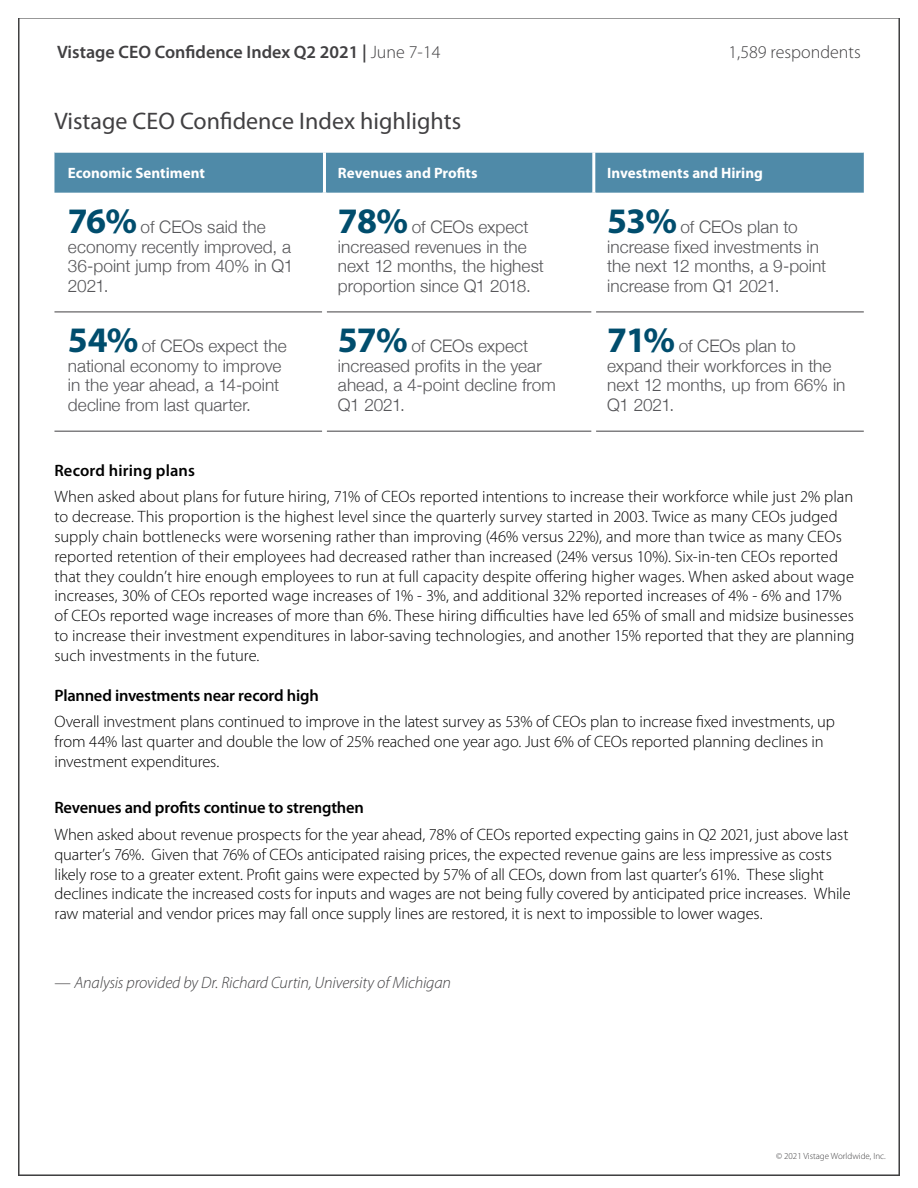
<style>
.page{position:relative;width:918px;height:1188px;background:#fff}
.page>*{position:absolute;margin:0;border:0;box-sizing:border-box;transform-origin:0 0}
.t1{font:24px "Myriad Pro";color:#414042}
.t2{font:600 18px "Myriad Pro";color:#414042}
.t3{font:300 18px "Myriad Pro";color:#414042}
.t4{font:300 17.25px/19.5px "Helvetica Neue";color:#565659}
.t5{font:300 16.5px/19.8px "Myriad Pro";color:#000}
.t6{font:600 16.5px "Myriad Pro";letter-spacing:-.01em;color:#000}
.t7{font:italic 300 16.5px "Myriad Pro";letter-spacing:-.01em;color:#414042}
.t8{font:700 15px "Myriad Pro";color:#fff}
.t9{font:300 9px "Myriad Pro";color:#414042}
.s1{font-weight:300}
.s2{font-family:"Myriad Pro";font-weight:700;font-size:36px;color:#004d6d}
.s3{font-style:normal}
</style>
<div class="page">
<img style="left:18px;top:18px;width:882px;height:1157px">
<div style="left:54px;top:153px;width:810px;height:40px;background:#4f8aa8"></div>
<hr style="left:54px;top:312px;width:268px;height:1px;background:#414042">
<hr style="left:327px;top:312px;width:265px;height:1px;background:#414042">
<hr style="left:596px;top:312px;width:268px;height:1px;background:#414042">
<hr style="left:54px;top:431px;width:268px;height:1px;background:#414042">
<hr style="left:327px;top:431px;width:265px;height:1px;background:#414042">
<hr style="left:596px;top:431px;width:268px;height:1px;background:#414042">
<hr style="left:323px;top:152px;width:3px;height:41px;background:#fff">
<hr style="left:592px;top:152px;width:3px;height:41px;background:#fff">
<div style="left:322px;top:193px;width:5px;height:119px;background:#fff"></div>
<hr style="left:592px;top:193px;width:4px;height:119px;background:#fff">
<div style="left:322px;top:312px;width:5px;height:119px;background:#fff"></div>
<hr style="left:592px;top:312px;width:4px;height:119px;background:#fff">
<div style="left:322px;top:431px;width:5px;height:31px;background:#fff"></div>
<hr style="left:592px;top:431px;width:4px;height:31px;background:#fff">
<hr style="left:54px;top:462px;width:270px;height:1px;background:#fff">
<hr style="left:324px;top:462px;width:270px;height:1px;background:#fff">
<hr style="left:594px;top:462px;width:270px;height:1px;background:#fff">
<hr style="left:54px;top:152px;width:270px;height:1px;background:#fff">
<hr style="left:324px;top:152px;width:270px;height:1px;background:#fff">
<hr style="left:594px;top:152px;width:270px;height:1px;background:#fff">
<p class="t2" style="left:57px;top:41px;width:385px">Vistage CEO Confidence Index Q2 2021 | <span class="s1">June 7-14</span></p>
<p class="t3" style="left:728px;top:42px;width:134px">1,589 respondents</p>
<h1 class="t1" style="left:54px;top:106px;width:408px">Vistage CEO Confidence Index highlights</h1>
<p class="t8" style="left:68px;top:163px;width:138px">Economic Sentiment</p>
<p class="t8" style="left:338px;top:163px;width:141px">Revenues and Profits</p>
<p class="t8" style="left:607px;top:163px;width:157px">Investments and Hiring</p>
<p class="t4" style="left:68px;top:216px;width:227px"><span class="s2">76%</span> of CEOs said the economy recently improved, a<br>36-point jump from 40% in Q1<br>2021.</p>
<p class="t4" style="left:338px;top:216px;width:208px"><span class="s2">78%</span> of CEOs expect increased revenues in the next 12 months, the highest proportion since Q1 2018.</p>
<p class="t4" style="left:607px;top:216px;width:221px"><span class="s2">53%</span> of CEOs plan to increase fixed investments in the next 12 months, a 9-point increase from Q1 2021.</p>
<p class="t4" style="left:68px;top:335px;width:220px"><span class="s2">54%</span> of CEOs expect the national economy to improve in the year ahead, a 14-point decline from last quarter.</p>
<p class="t4" style="left:338px;top:335px;width:219px"><span class="s2">57%</span> of CEOs expect increased profits in the year ahead, a 4-point decline from<br>Q1 2021.</p>
<p class="t4" style="left:607px;top:335px;width:240px"><span class="s2">71%</span> of CEOs plan to expand their workforces in the next 12 months, up from 66% in<br>Q1 2021.</p>
<p class="t6" style="left:54px;top:460px;width:142px">Record hiring plans</p>
<p class="t5" style="left:54px;top:487px;width:802px">When asked about plans for future hiring, 71% of CEOs reported intentions to increase their workforce while just 2% plan to decrease. This proportion is the highest level since the quarterly survey started in 2003. Twice as many CEOs judged supply chain bottlenecks were worsening rather than improving (46% versus 22%), and more than twice as many CEOs reported retention of their employees had decreased rather than increased (24% versus 10%). Six-in-ten CEOs reported that they couldn’t hire enough employees to run at full capacity despite offering higher wages. When asked about wage increases, 30% of CEOs reported wage increases of 1% - 3%, and additional 32% reported increases of 4% - 6% and 17% of CEOs reported wage increases of more than 6%. These hiring difficulties have led 65% of small and midsize businesses to increase their investment expenditures in labor-saving technologies, and another 15% reported that they are planning such investments in the future.</p>
<p class="t6" style="left:54px;top:685px;width:266px">Planned investments near record high</p>
<p class="t5" style="left:54px;top:712px;width:782px">Overall investment plans continued to improve in the latest survey as 53% of CEOs plan to increase fixed investments, up from 44% last quarter and double the low of 25% reached one year ago. Just 6% of CEOs reported planning declines in investment expenditures.</p>
<p class="t6" style="left:54px;top:797px;width:311px">Revenues and profits continue to strengthen</p>
<p class="t5" style="left:54px;top:824px;width:798px">When asked about revenue prospects for the year ahead, 78% of CEOs reported expecting gains in Q2 2021, just above last quarter’s 76%. Given that 76% of CEOs anticipated raising prices, the expected revenue gains are less impressive as costs likely rose to a greater extent. Profit gains were expected by 57% of all CEOs, down from last quarter’s 61%. These slight declines indicate the increased costs for inputs and wages are not being fully covered by anticipated price increases. While raw material and vendor prices may fall once supply lines are restored, it is next to impossible to lower wages.</p>
<p class="t7" style="left:54px;top:973px;width:398px"><span class="s3">—</span> Analysis provided by Dr. Richard Curtin, University of Michigan</p>
<p class="t9" style="left:776px;top:1151px;width:111px">© 2021 Vistage Worldwide, Inc.</p>
</div>
